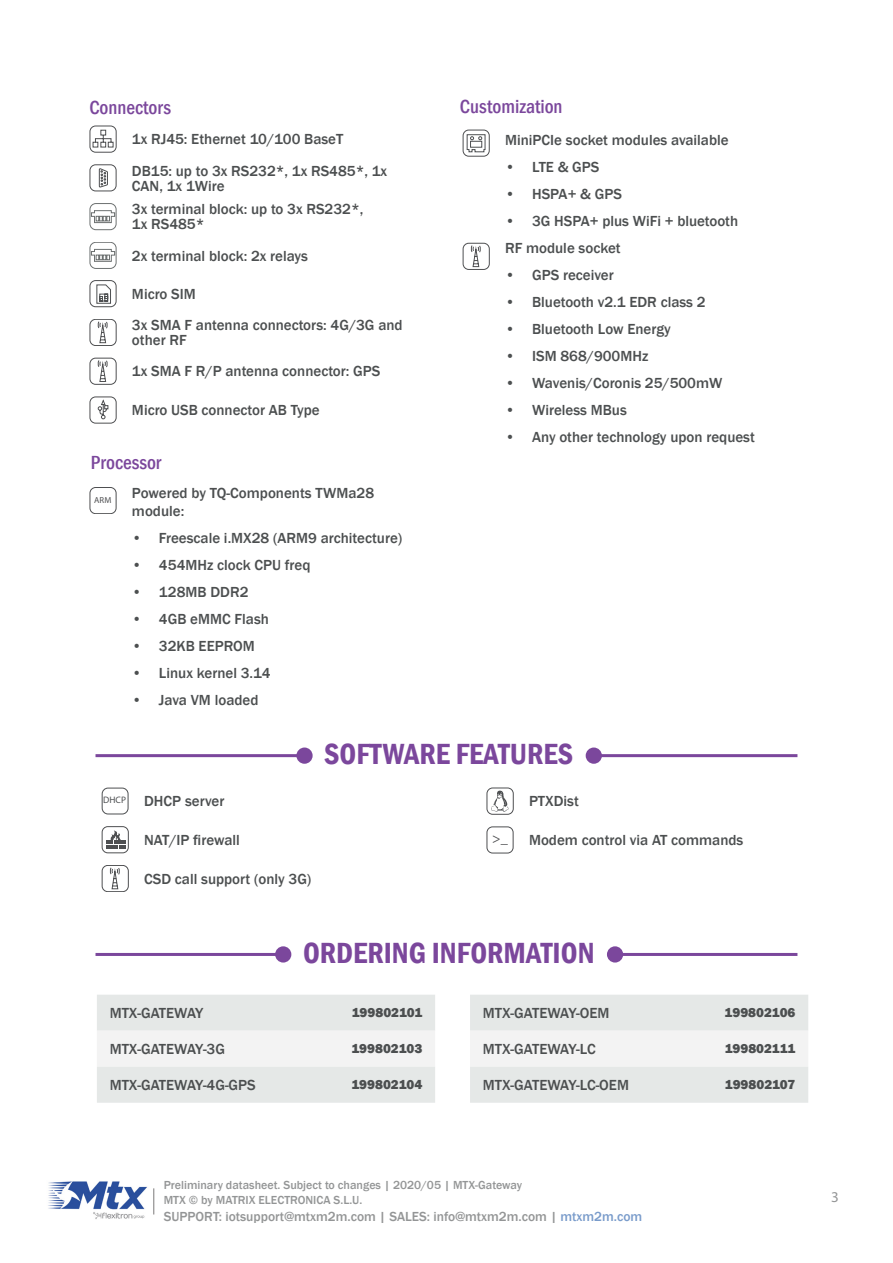
<style>
.page{position:relative;width:893px;height:1263px;background:#fff}
.page>*{position:absolute;margin:0;border:0;box-sizing:border-box;transform-origin:0 0}
.t1{font:600 condensed 30px "Franklin Gothic";color:#7b479c}
.t2{font:500 condensed 19.5px "Franklin Gothic";color:#7b479c}
.t3{font:500 15px/15px "Franklin Gothic";color:#4c4f50}
.t4{font:15px "Myriad Pro";color:#4c4f50}
.t5{font:14.25px "Myriad Pro";color:#4e4f51}
.t6{font:500 13.5px "Franklin Gothic";color:#4c4f50}
.t7{font:800 13.5px "Franklin Gothic";color:#4c4f50}
.t8{font:500 12px/15px "Franklin Gothic";color:#4c4f50}
.t9{font:9.45px "Myriad Pro";color:#4d4f51}
.t10{font:8.7px "Myriad Pro";color:#4e4f51}
.s1{color:#2059a8}
</style>
<div class="page">
<img style="left:48px;top:1181px;width:99px;height:38px">
<svg style="left:153px;top:1188px;width:1px;height:26px"></svg>
<div style="left:90px;top:487px;width:26px;height:27px;border:1px solid #4e4f51;border-radius:6px"></div>
<div style="left:463px;top:130px;width:27px;height:26px;border:1px solid #4e4f51;border-radius:6px"></div>
<svg style="left:466px;top:134px;width:20px;height:18px"></svg>
<svg style="left:463px;top:243px;width:27px;height:27px"></svg>
<svg style="left:97px;top:995px;width:338px;height:108px"></svg>
<div style="left:607px;top:946px;width:16px;height:16px;background:#7b479c;border-radius:50%"></div>
<hr style="left:615px;top:953px;width:182px;height:3px;background:#7b479c">
<div style="left:275px;top:946px;width:16px;height:16px;background:#7b479c;border-radius:50%"></div>
<hr style="left:96px;top:953px;width:187px;height:3px;background:#7b479c">
<div style="left:102px;top:788px;width:26px;height:26px;border:1px solid #4d4f51;border-radius:6px"></div>
<div style="left:102px;top:826px;width:27px;height:27px;border:1px solid #4e4f51;border-radius:6px"></div>
<svg style="left:106px;top:830px;width:19px;height:18px"></svg>
<svg style="left:102px;top:865px;width:27px;height:27px"></svg>
<div style="left:586px;top:747px;width:16px;height:17px;background:#7b479c;border-radius:50%"></div>
<hr style="left:594px;top:754px;width:203px;height:3px;background:#7b479c">
<div style="left:296px;top:747px;width:17px;height:17px;background:#7b479c;border-radius:50%"></div>
<hr style="left:96px;top:754px;width:208px;height:3px;background:#7b479c">
<div style="left:487px;top:788px;width:27px;height:26px;border:1px solid #4e4f51;border-radius:6px"></div>
<svg style="left:491px;top:791px;width:18px;height:21px"></svg>
<div style="left:487px;top:826px;width:26px;height:27px;border:1px solid #4e4f51;border-radius:6px"></div>
<svg style="left:470px;top:995px;width:338px;height:108px"></svg>
<svg style="left:90px;top:126px;width:26px;height:26px"></svg>
<svg style="left:99px;top:168px;width:9px;height:19px"></svg>
<div style="left:90px;top:164px;width:26px;height:27px;border:1px solid #4e4f51;border-radius:6px"></div>
<svg style="left:90px;top:203px;width:26px;height:27px"></svg>
<svg style="left:90px;top:242px;width:26px;height:27px"></svg>
<div style="left:90px;top:280px;width:26px;height:27px;border:1px solid #4e4f51;border-radius:6px"></div>
<svg style="left:96px;top:284px;width:15px;height:20px"></svg>
<svg style="left:90px;top:319px;width:26px;height:27px"></svg>
<svg style="left:90px;top:358px;width:26px;height:27px"></svg>
<svg style="left:98px;top:400px;width:10px;height:19px"></svg>
<div style="left:90px;top:397px;width:26px;height:26px;border:1px solid #4e4f51;border-radius:6px"></div>
<p class="t2" style="left:89px;top:94px;width:83px">Connectors</p>
<p class="t3" style="left:132px;top:132px;width:213px">1x RJ45: Ethernet 10/100 BaseT</p>
<p class="t3" style="left:132px;top:163px;width:257px">DB15: up to 3x RS232*, 1x RS485*, 1x<br>CAN, 1x 1Wire</p>
<p class="t3" style="left:132px;top:202px;width:233px">3x terminal block: up to 3x RS232*,<br>1x RS485*</p>
<p class="t3" style="left:132px;top:248px;width:178px">2x terminal block: 2x relays</p>
<p class="t3" style="left:132px;top:287px;width:65px">Micro SIM</p>
<p class="t3" style="left:132px;top:318px;width:272px">3x SMA F antenna connectors: 4G/3G and other RF</p>
<p class="t3" style="left:132px;top:364px;width:250px">1x SMA F R/P antenna connector: GPS</p>
<p class="t3" style="left:132px;top:403px;width:189px">Micro USB connector AB Type</p>
<p class="t2" style="left:91px;top:450px;width:72px">Processor</p>
<p class="t10" style="left:94px;top:495px;width:19px">ARM</p>
<p class="t3" style="left:132px;top:484px;width:244px;line-height:18px">Powered by TQ-Components TWMa28 module:</p>
<p class="t3" style="left:132px;top:530px;width:272px">• Freescale i.MX28 (ARM9 architecture)</p>
<p class="t3" style="left:132px;top:557px;width:180px">• 454MHz clock CPU freq</p>
<p class="t3" style="left:132px;top:584px;width:118px">• 128MB DDR2</p>
<p class="t3" style="left:132px;top:611px;width:138px">• 4GB eMMC Flash</p>
<p class="t3" style="left:132px;top:638px;width:124px">• 32KB EEPROM</p>
<p class="t3" style="left:132px;top:665px;width:140px">• Linux kernel 3.14</p>
<p class="t3" style="left:132px;top:692px;width:128px">• Java VM loaded</p>
<p class="t2" style="left:460px;top:94px;width:104px">Customization</p>
<p class="t3" style="left:505px;top:133px;width:225px">MiniPCIe socket modules available</p>
<p class="t3" style="left:505px;top:160px;width:96px">• LTE &amp; GPS</p>
<p class="t3" style="left:505px;top:187px;width:118px">• HSPA+ &amp; GPS</p>
<p class="t3" style="left:505px;top:214px;width:235px">• 3G HSPA+ plus WiFi + bluetooth</p>
<p class="t3" style="left:505px;top:241px;width:117px">RF module socket</p>
<p class="t3" style="left:505px;top:268px;width:110px">• GPS receiver</p>
<p class="t3" style="left:505px;top:295px;width:202px">• Bluetooth v2.1 EDR class 2</p>
<p class="t3" style="left:505px;top:322px;width:167px">• Bluetooth Low Energy</p>
<p class="t3" style="left:505px;top:349px;width:145px">• ISM 868/900MHz</p>
<p class="t3" style="left:505px;top:376px;width:219px">• Wavenis/Coronis 25/500mW</p>
<p class="t3" style="left:505px;top:403px;width:123px">• Wireless MBus</p>
<p class="t3" style="left:505px;top:430px;width:251px">• Any other technology upon request</p>
<p class="t9" style="left:103px;top:794px;width:24px">DHCP</p>
<p class="t3" style="left:144px;top:794px;width:82px">DHCP server</p>
<p class="t3" style="left:144px;top:833px;width:97px">NAT/IP firewall</p>
<p class="t3" style="left:144px;top:871px;width:169px">CSD call support (only 3G)</p>
<p class="t1" style="left:324px;top:734px;width:250px">SOFTWARE FEATURES</p>
<p class="t3" style="left:529px;top:794px;width:51px">PTXDist</p>
<p class="t5" style="left:492px;top:829px;width:17px">&gt;_</p>
<p class="t3" style="left:529px;top:833px;width:216px">Modem control via AT commands</p>
<p class="t1" style="left:303px;top:933px;width:293px">ORDERING INFORMATION</p>
<p class="t3" style="left:110px;top:1005px;width:95px">MTX-GATEWAY</p>
<p class="t7" style="left:352px;top:1003px;width:72px">199802101</p>
<p class="t3" style="left:110px;top:1041px;width:117px">MTX-GATEWAY-3G</p>
<p class="t7" style="left:351px;top:1040px;width:72px">199802103</p>
<p class="t3" style="left:110px;top:1078px;width:148px">MTX-GATEWAY-4G-GPS</p>
<p class="t7" style="left:351px;top:1076px;width:72px">199802104</p>
<p class="t3" style="left:483px;top:1005px;width:128px">MTX-GATEWAY-OEM</p>
<p class="t7" style="left:724px;top:1003px;width:72px">199802106</p>
<p class="t3" style="left:483px;top:1041px;width:114px">MTX-GATEWAY-LC</p>
<p class="t7" style="left:725px;top:1040px;width:72px">199802111</p>
<p class="t3" style="left:483px;top:1078px;width:148px">MTX-GATEWAY-LC-OEM</p>
<p class="t7" style="left:725px;top:1076px;width:72px">199802107</p>
<p class="t8" style="left:164px;top:1178px;width:360px">Preliminary datasheet. Subject to changes | 2020/05 | MTX-Gateway<br>MTX © by MATRIX ELECTRONICA S.L.U.</p>
<p class="t6" style="left:164px;top:1208px;width:480px">SUPPORT: iotsupport@mtxm2m.com | SALES: info@mtxm2m.com | <span class="s1">mtxm2m.com</span></p>
<p class="t4" style="left:831px;top:1188px;width:9px">3</p>
</div>
